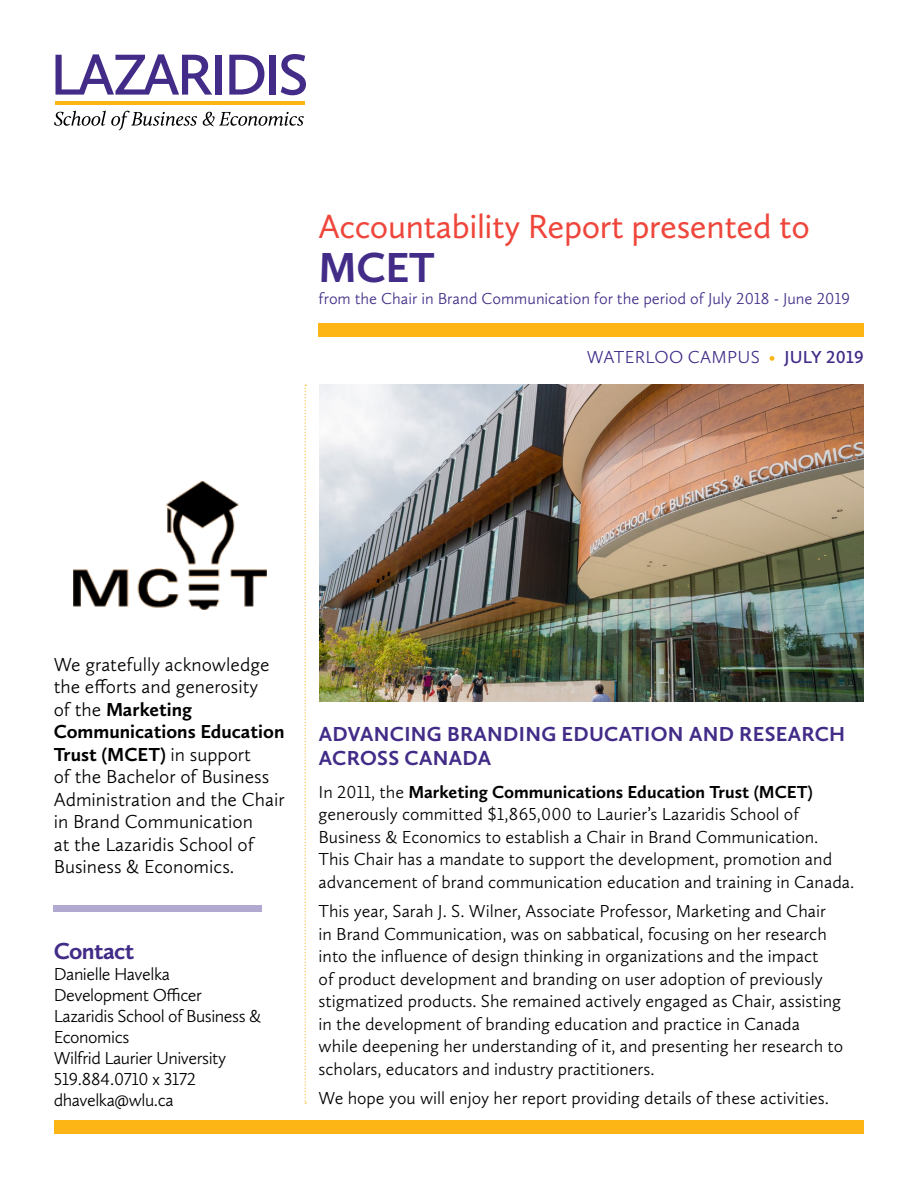
<style>
.page{position:relative;width:918px;height:1188px;background:#fff}
.page>*{position:absolute;margin:0;border:0;box-sizing:border-box;transform-origin:0 0}
.t1{font:700 43.5px "Calluna Sans";color:#422c88}
.t2{font:34.65px "Calluna Sans";letter-spacing:-.01em;color:#ef463b}
.t3{font:700 24px "Calluna Sans";letter-spacing:-.025em;color:#422c88}
.t4{font:700 21px/24px "Calluna Sans";letter-spacing:.015em;color:#422c88}
.t5{font:300 19.5px/22.5px "Calluna Sans";color:#000}
.t6{font:300 18px/22.5px "Calluna Sans";color:#000}
.t7{font:300 18px/21px "Calluna Sans";letter-spacing:-.025em;color:#000}
.t8{font:300 18px "Calluna Sans";letter-spacing:.015em;color:#422c88}
.t9{font:300 16.5px "Calluna Sans";color:#422c88}
.s1{color:#fcb515}
.s2{font-weight:600}
.s3{font-weight:700}
</style>
<div class="page">
<svg style="left:304px;top:384px;width:2px;height:720px"></svg>
<img style="left:320px;top:384px;width:544px;height:318px">
<img style="left:73px;top:481px;width:193px;height:129px">
<svg style="left:55px;top:54px;width:157px;height:41px"></svg>
<div style="left:216px;top:55px;width:6px;height:40px;background:#422c88"></div>
<svg style="left:229px;top:55px;width:35px;height:40px"></svg>
<div style="left:269px;top:55px;width:6px;height:40px;background:#422c88"></div>
<svg style="left:281px;top:54px;width:25px;height:41px"></svg>
<svg style="left:54px;top:111px;width:143px;height:19px"></svg>
<svg style="left:203px;top:112px;width:101px;height:14px"></svg>
<hr style="left:55px;top:101px;width:250px;height:4px;background:#fcb515">
<div style="left:319px;top:323px;width:545px;height:14px;background:#fcb515"></div>
<div style="left:54px;top:906px;width:208px;height:6px;background:#b2a9d0"></div>
<div style="left:54px;top:1120px;width:810px;height:14px;background:#fcb515"></div>
<h2 class="t2" style="left:319px;top:206px;width:493px">Accountability Report presented to</h2>
<h1 class="t1" style="left:319px;top:240px;width:118px">MCET</h1>
<p class="t9" style="left:319px;top:289px;width:533px">from the Chair in Brand Communication for the period of July 2018 - June 2019</p>
<p class="t8" style="left:587px;top:346px;width:278px">WATERLOO CAMPUS <span class="s1">•</span> <span class="s2">JULY 2019</span></p>
<p class="t5" style="left:54px;top:653px;width:232px">We gratefully acknowledge the efforts and generosity<br>of the <span class="s3">Marketing<br>Communications Education<br>Trust (MCET)</span> in support<br>of the Bachelor of Business<br>Administration and the Chair in Brand Communication<br>at the Lazaridis School of<br>Business &amp; Economics.</p>
<h3 class="t3" style="left:54px;top:936px;width:82px">Contact</h3>
<p class="t7" style="left:54px;top:963px;width:209px">Danielle Havelka<br>Development Officer<br>Lazaridis School of Business &amp;<br>Economics<br>Wilfrid Laurier University<br>519.884.0710 x 3172 dhavelka@wlu.ca</p>
<p class="t4" style="left:319px;top:721px;width:528px">ADVANCING BRANDING EDUCATION AND RESEARCH<br>ACROSS CANADA</p>
<p class="t6" style="left:319px;top:780px;width:537px">In 2011, the <span class="s3">Marketing Communications Education Trust (MCET) </span>generously committed $1,865,000 to Laurier’s Lazaridis School of Business &amp; Economics to establish a Chair in Brand Communication.<br>This Chair has a mandate to support the development, promotion and advancement of brand communication education and training in Canada.</p>
<p class="t6" style="left:319px;top:900px;width:526px">This year, Sarah J. S. Wilner, Associate Professor, Marketing and Chair in Brand Communication, was on sabbatical, focusing on her research into the influence of design thinking in organizations and the impact<br>of product development and branding on user adoption of previously stigmatized products. She remained actively engaged as Chair, assisting in the development of branding education and practice in Canada while deepening her understanding of it, and presenting her research to scholars, educators and industry practitioners.</p>
<p class="t6" style="left:319px;top:1086px;width:512px">We hope you will enjoy her report providing details of these activities.</p>
</div>
